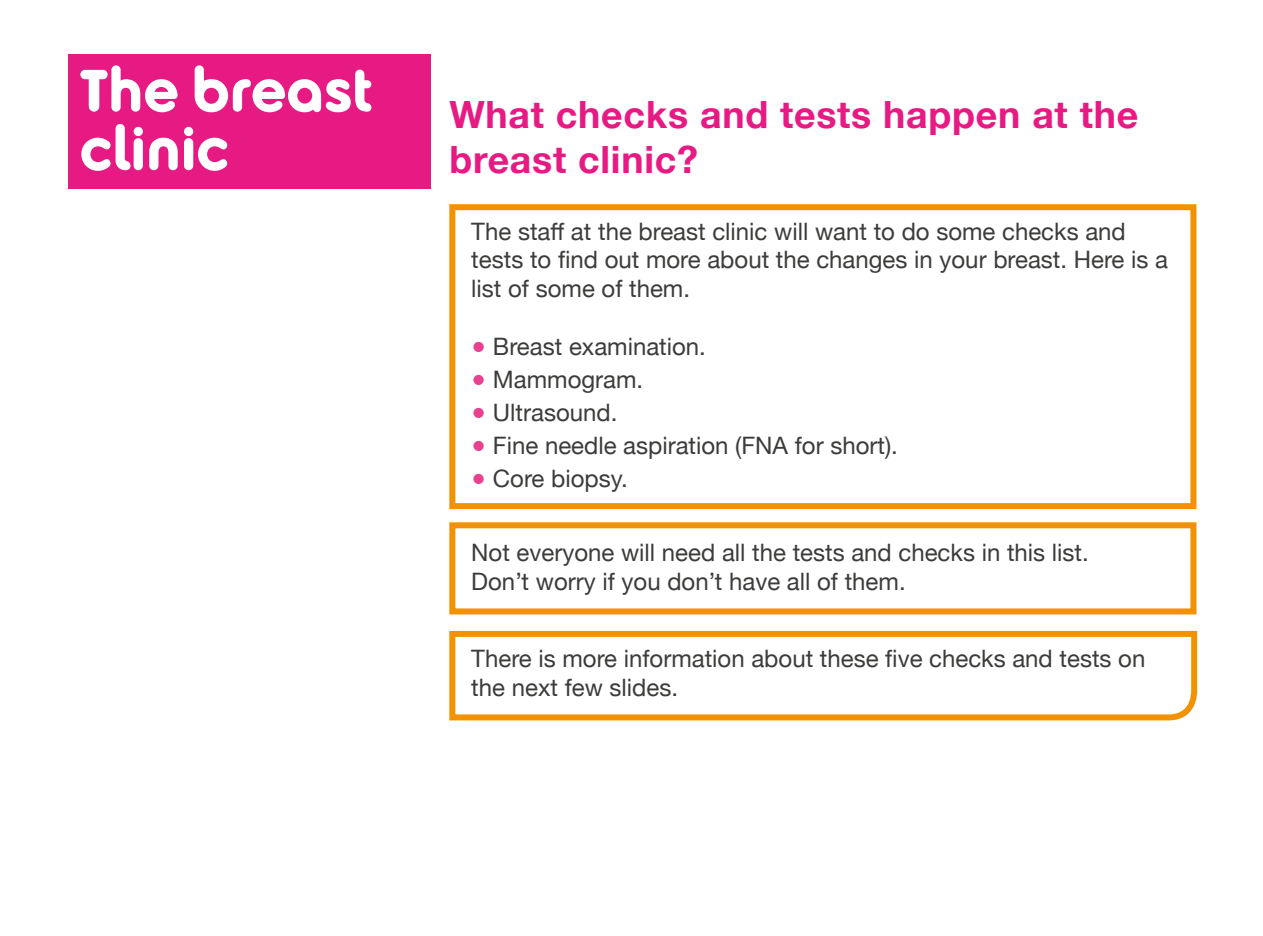
<style>
.page{position:relative;width:1263px;height:936px;background:#fff}
.page>*{position:absolute;margin:0;border:0;box-sizing:border-box;transform-origin:0 0}
.t1{font:700 63px/58.5px "Betty";color:#fff}
.t2{font:700 37.5px/45px "Helvetica Neue";letter-spacing:.02em;color:#e71a84}
.t3{font:24px/28.8px "Helvetica Neue";color:#3c3c3b}
.s1{color:#e9408f}
</style>
<div class="page">
<div style="left:449px;top:204px;width:747px;height:305px;background:#fff;border:6px solid #f39200"></div>
<div style="left:449px;top:522px;width:747px;height:92px;background:#fff;border:6px solid #f39200"></div>
<svg style="left:449px;top:630px;width:749px;height:91px"></svg>
<div style="left:68px;top:54px;width:363px;height:134px;background:#e71a84"></div>
<h1 class="t1" style="left:80px;top:66px;width:294px">The breast clinic</h1>
<h2 class="t2" style="left:449px;top:93px;width:690px">What checks and tests happen at the breast clinic?</h2>
<p class="t3" style="left:471px;top:218px;width:698px">The staff at the breast clinic will want to do some checks and tests to find out more about the changes in your breast. Here is a list of some of them.</p>
<p class="t3" style="left:471px;top:333px;width:236px"><span class="s1">●</span> Breast examination.</p>
<p class="t3" style="left:471px;top:366px;width:173px"><span class="s1">●</span> Mammogram.</p>
<p class="t3" style="left:471px;top:399px;width:148px"><span class="s1">●</span> Ultrasound.</p>
<p class="t3" style="left:471px;top:432px;width:428px"><span class="s1">●</span> Fine needle aspiration (FNA for short).</p>
<p class="t3" style="left:471px;top:465px;width:158px"><span class="s1">●</span> Core biopsy.</p>
<p class="t3" style="left:471px;top:539px;width:619px">Not everyone will need all the tests and checks in this list.<br>Don’t worry if you don’t have all of them.</p>
<p class="t3" style="left:471px;top:645px;width:675px">There is more information about these five checks and tests on the next few slides.</p>
</div>
